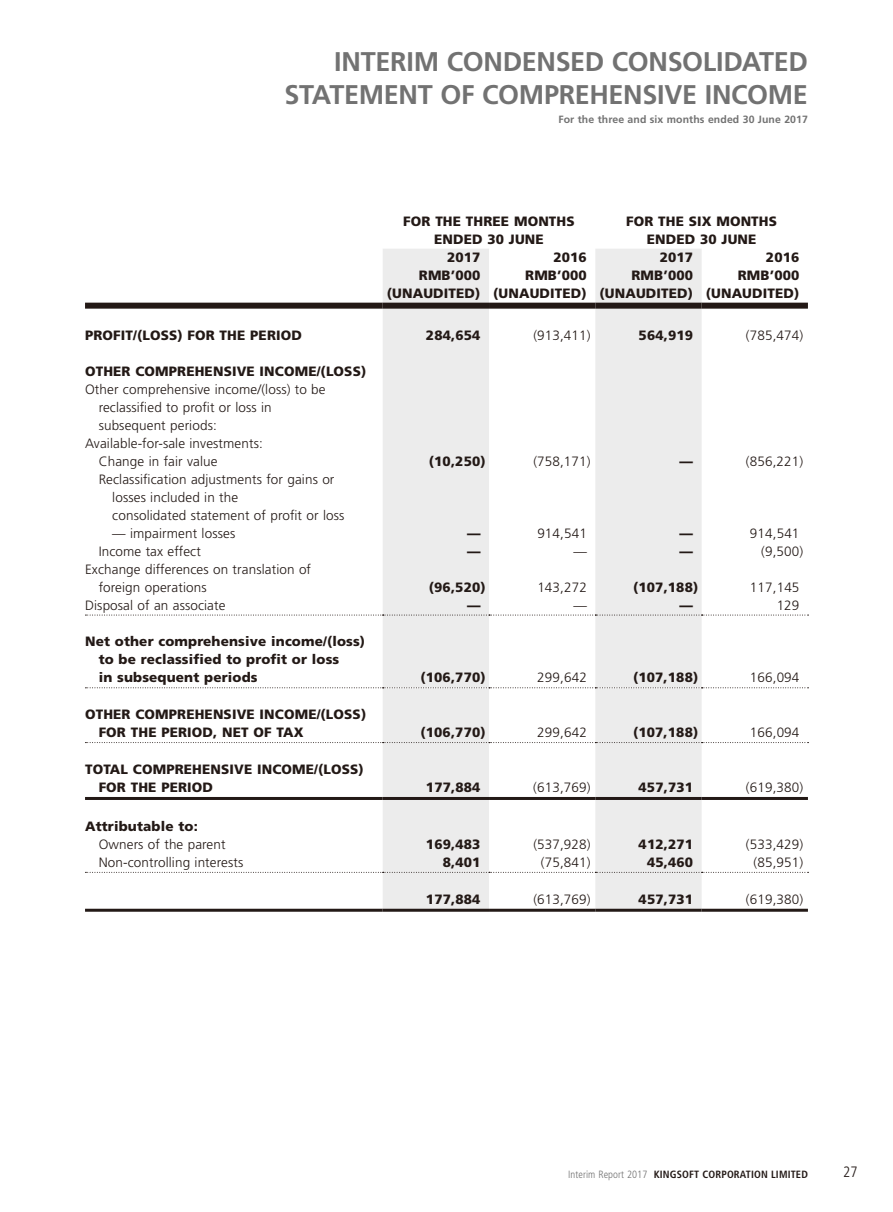
<style>
.page{position:relative;width:893px;height:1212px;background:#fff}
.page>*{position:absolute;margin:0;border:0;box-sizing:border-box;transform-origin:0 0}
.t1{font:700 27px/33px "Frutiger";letter-spacing:-.015em;color:#727272;text-align:right}
.t2{font:300 condensed 15px "Frutiger";color:#231916}
.t3{font:300 13.5px/18px "Frutiger";letter-spacing:.01em;color:#231916}
.t4{font:900 13.5px/18px "Frutiger";letter-spacing:.01em;color:#231916}
.t5{font:700 condensed 10.5px "Frutiger";letter-spacing:.015em;color:#231916}
.t6{font:700 10.5px "Frutiger";letter-spacing:.01em;color:#727272}
.s1{font-weight:300;color:#727272}
</style>
<div class="page">
<svg style="left:383px;top:249px;width:319px;height:660px;fill:#ececec"></svg>
<div style="left:85px;top:303px;width:298px;height:6px;background:#231916"></div>
<div style="left:383px;top:303px;width:106px;height:6px;background:#231916"></div>
<div style="left:489px;top:303px;width:106px;height:6px;background:#231916"></div>
<div style="left:595px;top:303px;width:107px;height:6px;background:#231916"></div>
<div style="left:702px;top:303px;width:106px;height:6px;background:#231916"></div>
<svg style="left:85px;top:615px;width:723px;height:1px"></svg>
<svg style="left:85px;top:742px;width:723px;height:1px"></svg>
<hr style="left:85px;top:797px;width:298px;height:3px;background:#231916">
<hr style="left:383px;top:797px;width:106px;height:3px;background:#231916">
<hr style="left:489px;top:797px;width:106px;height:3px;background:#231916">
<hr style="left:595px;top:797px;width:107px;height:3px;background:#231916">
<hr style="left:702px;top:797px;width:106px;height:3px;background:#231916">
<svg style="left:85px;top:872px;width:723px;height:1px"></svg>
<hr style="left:85px;top:909px;width:298px;height:3px;background:#231916">
<hr style="left:383px;top:909px;width:106px;height:3px;background:#231916">
<hr style="left:489px;top:909px;width:106px;height:3px;background:#231916">
<hr style="left:595px;top:909px;width:107px;height:3px;background:#231916">
<hr style="left:702px;top:909px;width:106px;height:3px;background:#231916">
<svg style="left:85px;top:687px;width:723px;height:1px"></svg>
<h1 class="t1" style="left:284px;top:45px;width:525px">INTERIM CONDENSED CONSOLIDATED<br>STATEMENT OF COMPREHENSIVE INCOME</h1>
<p class="t6" style="left:558px;top:114px;width:251px">For the three and six months ended 30 June 2017</p>
<p class="t4" style="left:403px;top:212px;width:173px;text-align:center">FOR THE THREE MONTHS<br>ENDED 30 JUNE</p>
<p class="t4" style="left:626px;top:212px;width:152px;text-align:center">FOR THE SIX MONTHS<br>ENDED 30 JUNE</p>
<p class="t4" style="left:447px;top:248px;width:35px">2017</p>
<p class="t4" style="left:553px;top:248px;width:35px">2016</p>
<p class="t4" style="left:660px;top:248px;width:35px">2017</p>
<p class="t4" style="left:766px;top:248px;width:35px">2016</p>
<p class="t4" style="left:419px;top:266px;width:63px">RMB’000</p>
<p class="t4" style="left:525px;top:266px;width:63px">RMB’000</p>
<p class="t4" style="left:631px;top:266px;width:63px">RMB’000</p>
<p class="t4" style="left:387px;top:266px;width:414px;text-align:right">RMB’000<br>(UNAUDITED) (UNAUDITED) (UNAUDITED) (UNAUDITED)</p>
<p class="t4" style="left:85px;top:326px;width:218px">PROFIT/(LOSS) FOR THE PERIOD</p>
<p class="t4" style="left:426px;top:326px;width:56px">284,654</p>
<p class="t3" style="left:533px;top:326px;width:59px">(913,411)</p>
<p class="t4" style="left:639px;top:326px;width:56px">564,919</p>
<p class="t3" style="left:746px;top:326px;width:59px">(785,474)</p>
<p class="t4" style="left:85px;top:362px;width:283px">OTHER COMPREHENSIVE INCOME/(LOSS)</p>
<p class="t3" style="left:85px;top:380px;width:242px">Other comprehensive income/(loss) to be</p>
<p class="t3" style="left:99px;top:398px;width:175px">reclassified to profit or loss in</p>
<p class="t3" style="left:99px;top:416px;width:120px">subsequent periods:</p>
<p class="t3" style="left:85px;top:434px;width:179px">Available-for-sale investments:</p>
<p class="t3" style="left:99px;top:452px;width:120px">Change in fair value</p>
<p class="t4" style="left:429px;top:452px;width:58px">(10,250)</p>
<p class="t3" style="left:533px;top:452px;width:59px">(758,171)</p>
<p class="t4" style="left:680px;top:452px;width:15px">—</p>
<p class="t3" style="left:746px;top:452px;width:59px">(856,221)</p>
<p class="t3" style="left:112px;top:470px;width:234px;text-indent:-14px">Reclassification adjustments for gains or losses included in the<br>consolidated statement of profit or loss</p>
<p class="t3" style="left:112px;top:524px;width:124px">— impairment losses</p>
<p class="t4" style="left:467px;top:524px;width:15px">—</p>
<p class="t3" style="left:537px;top:524px;width:51px">914,541</p>
<p class="t4" style="left:680px;top:524px;width:15px">—</p>
<p class="t3" style="left:750px;top:524px;width:51px">914,541</p>
<p class="t3" style="left:99px;top:542px;width:104px">Income tax effect</p>
<p class="t4" style="left:467px;top:542px;width:15px">—</p>
<p class="t3" style="left:573px;top:542px;width:15px">—</p>
<p class="t4" style="left:680px;top:542px;width:15px">—</p>
<p class="t3" style="left:761px;top:542px;width:44px">(9,500)</p>
<p class="t3" style="left:99px;top:560px;width:214px;text-indent:-14px">Exchange differences on translation of foreign operations</p>
<p class="t4" style="left:429px;top:578px;width:58px">(96,520)</p>
<p class="t3" style="left:537px;top:578px;width:51px">143,272</p>
<p class="t4" style="left:633px;top:578px;width:67px">(107,188)</p>
<p class="t3" style="left:750px;top:578px;width:51px">117,145</p>
<p class="t3" style="left:85px;top:596px;width:142px">Disposal of an associate</p>
<p class="t4" style="left:467px;top:596px;width:15px">—</p>
<p class="t3" style="left:573px;top:596px;width:15px">—</p>
<p class="t4" style="left:680px;top:596px;width:15px">—</p>
<p class="t3" style="left:777px;top:596px;width:24px">129</p>
<p class="t4" style="left:99px;top:632px;width:268px;text-indent:-14px">Net other comprehensive income/(loss) to be reclassified to profit or loss<br>in subsequent periods</p>
<p class="t4" style="left:420px;top:668px;width:67px">(106,770)</p>
<p class="t3" style="left:537px;top:669px;width:51px">299,642</p>
<p class="t4" style="left:633px;top:668px;width:67px">(107,188)</p>
<p class="t3" style="left:750px;top:669px;width:51px">166,094</p>
<p class="t4" style="left:99px;top:705px;width:269px;text-indent:-14px">OTHER COMPREHENSIVE INCOME/(LOSS)<br>FOR THE PERIOD, NET OF TAX</p>
<p class="t4" style="left:99px;top:760px;width:267px;text-indent:-14px">TOTAL COMPREHENSIVE INCOME/(LOSS)<br>FOR THE PERIOD</p>
<p class="t4" style="left:420px;top:723px;width:67px">(106,770)</p>
<p class="t3" style="left:537px;top:724px;width:51px">299,642</p>
<p class="t4" style="left:633px;top:723px;width:67px">(107,188)</p>
<p class="t3" style="left:750px;top:724px;width:51px">166,094</p>
<p class="t4" style="left:426px;top:778px;width:56px">177,884</p>
<p class="t3" style="left:533px;top:778px;width:59px">(613,769)</p>
<p class="t4" style="left:639px;top:778px;width:56px">457,731</p>
<p class="t3" style="left:746px;top:778px;width:59px">(619,380)</p>
<p class="t4" style="left:85px;top:817px;width:114px">Attributable to:</p>
<p class="t3" style="left:99px;top:835px;width:128px">Owners of the parent</p>
<p class="t4" style="left:426px;top:835px;width:56px">169,483</p>
<p class="t3" style="left:533px;top:835px;width:59px">(537,928)</p>
<p class="t4" style="left:639px;top:835px;width:56px">412,271</p>
<p class="t3" style="left:746px;top:835px;width:59px">(533,429)</p>
<p class="t3" style="left:99px;top:853px;width:146px">Non-controlling interests</p>
<p class="t4" style="left:443px;top:853px;width:39px">8,401</p>
<p class="t3" style="left:541px;top:853px;width:51px">(75,841)</p>
<p class="t4" style="left:647px;top:853px;width:48px">45,460</p>
<p class="t3" style="left:754px;top:853px;width:51px">(85,951)</p>
<p class="t4" style="left:426px;top:890px;width:56px">177,884</p>
<p class="t3" style="left:533px;top:890px;width:59px">(613,769)</p>
<p class="t4" style="left:639px;top:890px;width:56px">457,731</p>
<p class="t3" style="left:746px;top:890px;width:59px">(619,380)</p>
<p class="t5" style="left:568px;top:1168px;width:241px"><span class="s1">Interim Report 2017</span> KINGSOFT CORPORATION LIMITED</p>
<p class="t2" style="left:843px;top:1164px;width:16px">27</p>
</div>
